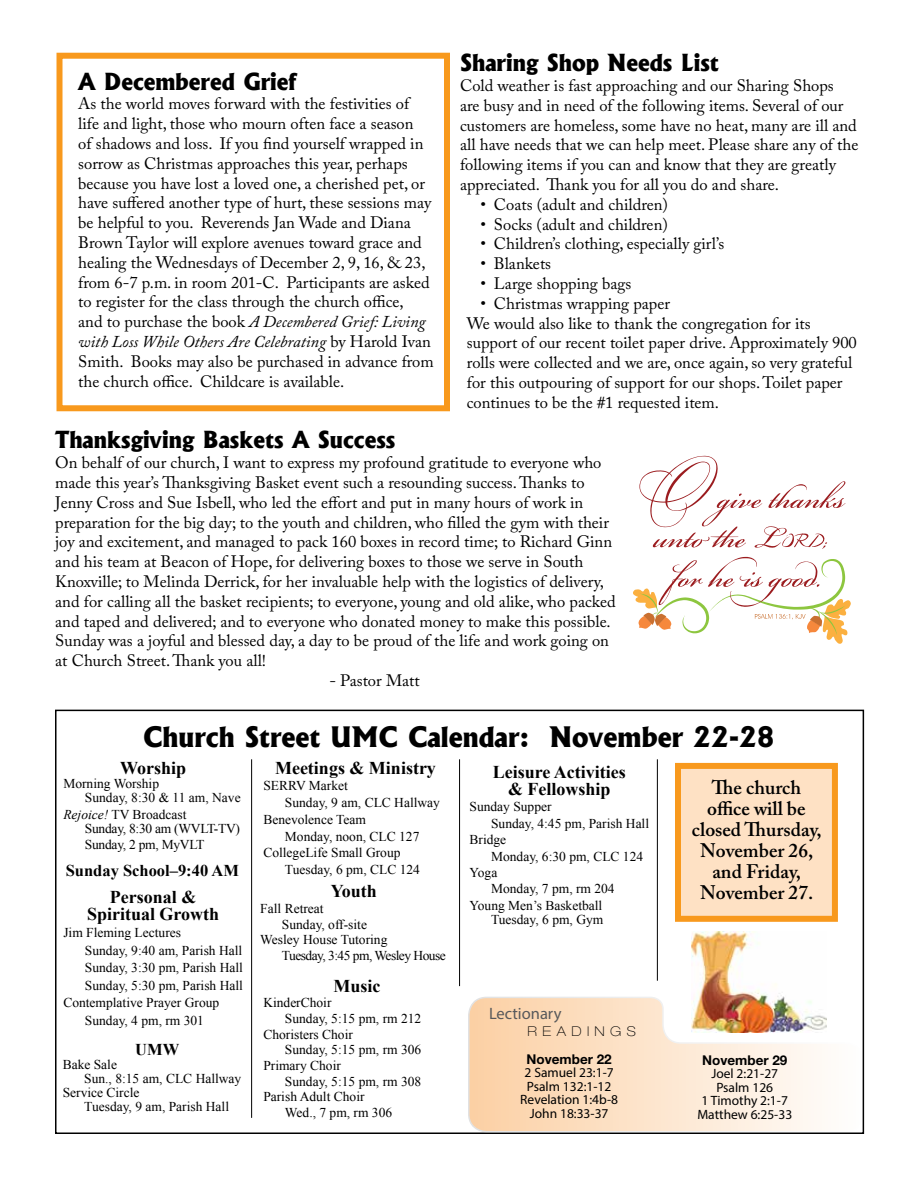
<style>
.page{position:relative;width:918px;height:1188px;background:#fff}
.page>*{position:absolute;margin:0;border:0;box-sizing:border-box;transform-origin:0 0}
.t1{font:800 27px "Albertus";color:#000}
.t2{font:800 22.5px "Albertus";color:#000}
.t3{font:600 19.5px/21px "Adobe Caslon Pro";color:#000;text-align:center}
.t4{font:700 18px/16.5px "Times New Roman";color:#000;text-align:center}
.t5{font:16.5px/19.8px "Adobe Caslon Pro";color:#000}
.t6{font:700 16.5px "Times New Roman";color:#000}
.t7{font:16.5px "Myriad Pro";color:#58595b}
.t8{font:13.5px/14.2px "Times New Roman";color:#000}
.t9{font:13.5px/13.5px "Myriad Pro";color:#000;text-align:center}
.t10{font:13.5px/14.2px "Times New Roman";letter-spacing:-.02em;color:#000}
.t11{font:13.5px "Times New Roman";letter-spacing:-.04em;color:#000}
.t12{font:700 13.5px "Helvetica Neue LT Pro";color:#000}
.t13{font:100 expanded 13.5px "Helvetica Neue LT Pro";letter-spacing:.4em;color:#000}
.s1{font-style:italic}
</style>
<div class="page">
<div style="left:57px;top:53px;width:393px;height:358px;border:6px solid #f8991d"></div>
<svg style="left:467px;top:996px;width:398px;height:137px"></svg>
<hr style="left:251px;top:759px;width:1px;height:359px;background:#000">
<hr style="left:459px;top:759px;width:1px;height:227px;background:#000">
<hr style="left:657px;top:759px;width:1px;height:222px;background:#000">
<div style="left:675px;top:763px;width:163px;height:159px;background:#fee1c4;border:6px solid #f8991d"></div>
<svg style="left:640px;top:456px;width:206px;height:93px"></svg>
<svg style="left:633px;top:557px;width:218px;height:87px"></svg>
<img style="left:692px;top:931px;width:135px;height:102px">
<h2 class="t2" style="left:78px;top:67px;width:220px">A Decembered Grief</h2>
<p class="t5" style="left:78px;top:94px;width:357px">As the world moves forward with the festivities of life and light, those who mourn often face a season<br>of shadows and loss. If you find yourself wrapped in sorrow as Christmas approaches this year, perhaps because you have lost a loved one, a cherished pet, or have suffered another type of hurt, these sessions may be helpful to you. Reverends Jan Wade and Diana Brown Taylor will explore avenues toward grace and healing the Wednesdays of December 2, 9, 16, &amp; 23, from 6-7 p.m. in room 201-C. Participants are asked to register for the class through the church office,<br>and to purchase the book <span class="s1">A Decembered Grief: Living with Loss While Others Are Celebrating</span> by Harold Ivan Smith. Books may also be purchased in advance from the church office. Childcare is available.</p>
<h2 class="t2" style="left:460px;top:49px;width:260px">Sharing Shop Needs List</h2>
<p class="t5" style="left:460px;top:75px;width:400px">Cold weather is fast approaching and our Sharing Shops<br>are busy and in need of the following items. Several of our customers are homeless, some have no heat, many are ill and all have needs that we can help meet. Please share any of the following items if you can and know that they are greatly appreciated. Thank you for all you do and share.</p>
<p class="t5" style="left:480px;top:194px;width:189px">• Coats (adult and children)</p>
<p class="t5" style="left:480px;top:214px;width:189px">• Socks (adult and children)</p>
<p class="t5" style="left:480px;top:234px;width:245px">• Children’s clothing, especially girl’s</p>
<p class="t5" style="left:480px;top:254px;width:72px">• Blankets</p>
<p class="t5" style="left:480px;top:273px;width:152px">• Large shopping bags</p>
<p class="t5" style="left:467px;top:293px;width:392px;text-indent:13px">• Christmas wrapping paper<br>We would also like to thank the congregation for its support of our recent toilet paper drive. Approximately 900 rolls were collected and we are, once again, so very grateful for this outpouring of support for our shops. Toilet paper continues to be the #1 requested item.</p>
<h2 class="t2" style="left:55px;top:426px;width:342px">Thanksgiving Baskets A Success</h2>
<p class="t5" style="left:55px;top:453px;width:562px">On behalf of our church, I want to express my profound gratitude to everyone who made this year’s Thanksgiving Basket event such a resounding success. Thanks to Jenny Cross and Sue Isbell, who led the effort and put in many hours of work in preparation for the big day; to the youth and children, who filled the gym with their joy and excitement, and managed to pack 160 boxes in record time; to Richard Ginn and his team at Beacon of Hope, for delivering boxes to those we serve in South Knoxville; to Melinda Derrick, for her invaluable help with the logistics of delivery, and for calling all the basket recipients; to everyone, young and old alike, who packed and taped and delivered; and to everyone who donated money to make this possible.<br>Sunday was a joyful and blessed day, a day to be proud of the life and work going on at Church Street. Thank you all!</p>
<p class="t5" style="left:329px;top:670px;width:92px">- Pastor Matt</p>
<h1 class="t1" style="left:143px;top:720px;width:633px">Church Street UMC Calendar: November 22-28</h1>
<p class="t4" style="left:120px;top:759px;width:68px">Worship</p>
<p class="t8" style="left:85px;top:776px;width:157px;text-indent:-22px">Morning Worship<br>Sunday, 8:30 &amp; 11 am, Nave</p>
<p class="t10" style="left:85px;top:807px;width:157px;text-indent:-22px"><span class="s1">Rejoice!</span> TV Broadcast<br>Sunday, 8:30 am (WVLT-TV)</p>
<p class="t10" style="left:85px;top:838px;width:121px">Sunday, 2 pm, MyVLT</p>
<p class="t6" style="left:66px;top:859px;width:175px">Sunday School–9:40 AM</p>
<p class="t4" style="left:87px;top:888px;width:134px">Personal &amp;<br>Spiritual Growth</p>
<p class="t8" style="left:63px;top:925px;width:119px">Jim Fleming Lectures</p>
<p class="t8" style="left:85px;top:943px;width:159px">Sunday, 9:40 am, Parish Hall</p>
<p class="t8" style="left:85px;top:960px;width:160px">Sunday, 3:30 pm, Parish Hall</p>
<p class="t8" style="left:85px;top:978px;width:160px">Sunday, 5:30 pm, Parish Hall</p>
<p class="t8" style="left:63px;top:995px;width:157px">Contemplative Prayer Group</p>
<p class="t8" style="left:85px;top:1013px;width:121px">Sunday, 4 pm, rm 301</p>
<p class="t6" style="left:135px;top:1038px;width:45px">UMW</p>
<p class="t8" style="left:63px;top:1057px;width:56px">Bake Sale</p>
<p class="t8" style="left:84px;top:1071px;width:159px">Sun., 8:15 am, CLC Hallway</p>
<p class="t8" style="left:63px;top:1085px;width:78px">Service Circle</p>
<p class="t8" style="left:84px;top:1099px;width:146px">Tuesday, 9 am, Parish Hall</p>
<p class="t4" style="left:275px;top:759px;width:162px">Meetings &amp; Ministry</p>
<p class="t8" style="left:263px;top:778px;width:86px">SERRV Market</p>
<p class="t8" style="left:285px;top:795px;width:157px">Sunday, 9 am, CLC Hallway</p>
<p class="t8" style="left:263px;top:812px;width:104px">Benevolence Team</p>
<p class="t8" style="left:285px;top:829px;width:136px">Monday, noon, CLC 127</p>
<p class="t8" style="left:263px;top:845px;width:139px">CollegeLife Small Group</p>
<p class="t8" style="left:285px;top:862px;width:137px">Tuesday, 6 pm, CLC 124</p>
<p class="t4" style="left:331px;top:882px;width:48px">Youth</p>
<p class="t8" style="left:260px;top:901px;width:65px">Fall Retreat</p>
<p class="t8" style="left:282px;top:917px;width:87px">Sunday, off-site</p>
<p class="t8" style="left:260px;top:932px;width:129px">Wesley House Tutoring</p>
<p class="t11" style="left:282px;top:946px;width:165px">Tuesday, 3:45 pm, Wesley House</p>
<p class="t4" style="left:334px;top:977px;width:48px">Music</p>
<p class="t8" style="left:263px;top:996px;width:70px">KinderChoir</p>
<p class="t8" style="left:285px;top:1011px;width:138px">Sunday, 5:15 pm, rm 212</p>
<p class="t8" style="left:263px;top:1027px;width:91px">Choristers Choir</p>
<p class="t8" style="left:285px;top:1043px;width:138px">Sunday, 5:15 pm, rm 306</p>
<p class="t8" style="left:263px;top:1058px;width:79px">Primary Choir</p>
<p class="t8" style="left:285px;top:1074px;width:138px">Sunday, 5:15 pm, rm 308</p>
<p class="t8" style="left:263px;top:1090px;width:103px">Parish Adult Choir</p>
<p class="t8" style="left:285px;top:1105px;width:109px">Wed., 7 pm, rm 306</p>
<p class="t4" style="left:493px;top:764px;width:135px">Leisure Activities &amp; Fellowship</p>
<p class="t8" style="left:470px;top:799px;width:84px">Sunday Supper</p>
<p class="t8" style="left:491px;top:816px;width:160px">Sunday, 4:45 pm, Parish Hall</p>
<p class="t8" style="left:470px;top:832px;width:38px">Bridge</p>
<p class="t8" style="left:491px;top:849px;width:154px">Monday, 6:30 pm, CLC 124</p>
<p class="t8" style="left:470px;top:865px;width:29px">Yoga</p>
<p class="t8" style="left:491px;top:881px;width:125px">Monday, 7 pm, rm 204</p>
<p class="t8" style="left:470px;top:898px;width:134px">Young Men’s Basketball</p>
<p class="t8" style="left:491px;top:912px;width:114px">Tuesday, 6 pm, Gym</p>
<p class="t7" style="left:489px;top:1004px;width:74px">Lectionary</p>
<p class="t13" style="left:528px;top:1023px;width:110px">READINGS</p>
<p class="t12" style="left:527px;top:1050px;width:87px">November 22</p>
<p class="t9" style="left:520px;top:1066px;width:99px">2 Samuel 23:1-7<br>Psalm 132:1-12<br>Revelation 1:4b-8<br>John 18:33-37</p>
<p class="t3" style="left:692px;top:777px;width:132px">The church office will be closed Thursday,<br>November 26, and Friday,<br>November 27.</p>
<p class="t12" style="left:702px;top:1052px;width:87px">November 29</p>
<p class="t9" style="left:697px;top:1067px;width:96px">Joel 2:21-27<br>Psalm 126<br>1 Timothy 2:1-7<br>Matthew 6:25-33</p>
</div>
